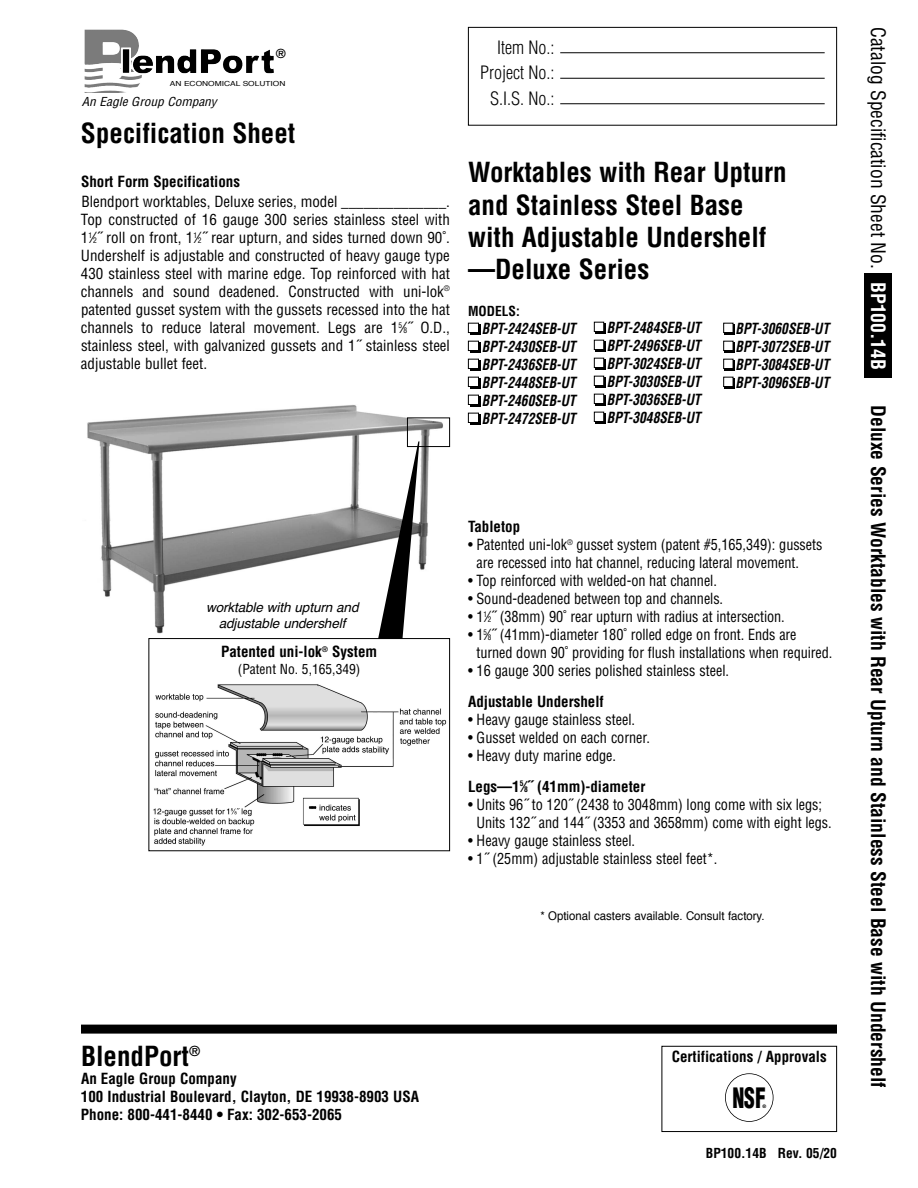
<style>
.page{position:relative;width:918px;height:1188px;background:#fff}
.page>*{position:absolute;margin:0;border:0;box-sizing:border-box;transform-origin:0 0}
.t1{font:900 condensed 27.45px "Helvetica";color:#000;scale:.78 1}
.t2{font:700 condensed 27px/32.4px "Helvetica";color:#000}
.t3{font:700 condensed 19.5px "Helvetica";color:#000}
.t4{font:condensed 19.5px "Helvetica";color:#000}
.t5{font:300 condensed 18px/25.5px "Helvetica";color:#000;text-align:right}
.t6{font:condensed 15px/18px "Helvetica";letter-spacing:-.005em;color:#000;scale:.95 1}
.t7{font:condensed 15px/18px "Helvetica";letter-spacing:-.005em;color:#000;text-align:justify}
.t8{font:700 condensed 15px/18px "Helvetica";color:#000}
.t9{font:italic 700 condensed 15px/18px "Helvetica";color:#000;text-align:justify;scale:.9 1}
.t10{font:italic 13.5px/16.2px "Helvetica";letter-spacing:-.01em;color:#000;text-align:center}
.t11{font:700 condensed 13.5px "Helvetica";color:#000}
.t12{font:condensed 13.5px "Helvetica";color:#000}
.t13{font:italic condensed 12.15px "Helvetica";color:#000;scale:1.1 1}
.t14{font:700 condensed 12.15px "Helvetica";color:#000}
.t15{font:12px "Helvetica";color:#000;scale:.95 1}
.t16{font:7.05px "Helvetica";color:#000;scale:1.2 1}
.t17{font:900 condensed 4.65px "Helvetica";color:#000}
.s1{font-size:7.5px}
.s2{font-weight:400}
.s3{font-weight:700;color:#fff}
</style>
<div class="page">
<img style="left:84px;top:30px;width:102px;height:50px">
<div style="left:81px;top:1025px;width:756px;height:9px;background:#000"></div>
<div style="left:662px;top:1046px;width:175px;height:86px;border:1px solid #000"></div>
<div style="left:725px;top:1073px;width:49px;height:49px;border:2px solid #000;border-radius:50%"></div>
<img style="left:87px;top:405px;width:362px;height:229px">
<div style="left:468px;top:27px;width:369px;height:99px;border:1px solid #000"></div>
<hr style="left:560px;top:78px;width:265px;height:1px;background:#000">
<hr style="left:560px;top:52px;width:265px;height:1px;background:#000">
<hr style="left:560px;top:103px;width:265px;height:1px;background:#000">
<div style="left:407px;top:418px;width:43px;height:29px;border:1px solid #000"></div>
<svg style="left:377px;top:441px;width:42px;height:197px"></svg>
<div style="left:864px;top:274px;width:28px;height:104px;background:#000"></div>
<img style="left:153px;top:684px;width:294px;height:162px">
<div style="left:148px;top:638px;width:302px;height:213px;border:1px solid #000"></div>
<div style="left:595px;top:323px;width:11px;height:10px;background:#000"></div>
<div style="left:595px;top:323px;width:8px;height:8px;background:#fff"></div>
<div style="left:594px;top:322px;width:10px;height:10px;border:1px solid #000"></div>
<div style="left:595px;top:341px;width:11px;height:10px;background:#000"></div>
<div style="left:595px;top:341px;width:8px;height:8px;background:#fff"></div>
<div style="left:594px;top:340px;width:10px;height:10px;border:1px solid #000"></div>
<div style="left:595px;top:359px;width:11px;height:10px;background:#000"></div>
<div style="left:595px;top:359px;width:8px;height:8px;background:#fff"></div>
<div style="left:594px;top:358px;width:10px;height:10px;border:1px solid #000"></div>
<div style="left:595px;top:377px;width:11px;height:10px;background:#000"></div>
<div style="left:595px;top:377px;width:8px;height:8px;background:#fff"></div>
<div style="left:594px;top:376px;width:10px;height:10px;border:1px solid #000"></div>
<div style="left:595px;top:395px;width:11px;height:10px;background:#000"></div>
<div style="left:595px;top:395px;width:8px;height:8px;background:#fff"></div>
<div style="left:594px;top:394px;width:10px;height:10px;border:1px solid #000"></div>
<div style="left:595px;top:413px;width:11px;height:10px;background:#000"></div>
<div style="left:595px;top:412px;width:8px;height:9px;background:#fff"></div>
<div style="left:594px;top:412px;width:10px;height:10px;border:1px solid #000"></div>
<div style="left:725px;top:324px;width:10px;height:10px;background:#000"></div>
<div style="left:724px;top:324px;width:9px;height:8px;background:#fff"></div>
<div style="left:723px;top:323px;width:10px;height:10px;border:1px solid #000"></div>
<div style="left:725px;top:342px;width:10px;height:10px;background:#000"></div>
<div style="left:724px;top:342px;width:9px;height:8px;background:#fff"></div>
<div style="left:723px;top:341px;width:10px;height:10px;border:1px solid #000"></div>
<div style="left:725px;top:360px;width:10px;height:10px;background:#000"></div>
<div style="left:724px;top:360px;width:9px;height:8px;background:#fff"></div>
<div style="left:723px;top:359px;width:10px;height:10px;border:1px solid #000"></div>
<div style="left:725px;top:378px;width:10px;height:10px;background:#000"></div>
<div style="left:724px;top:378px;width:9px;height:8px;background:#fff"></div>
<div style="left:723px;top:377px;width:10px;height:10px;border:1px solid #000"></div>
<div style="left:470px;top:324px;width:10px;height:10px;background:#000"></div>
<div style="left:469px;top:324px;width:9px;height:8px;background:#fff"></div>
<div style="left:468px;top:323px;width:11px;height:10px;border:1px solid #000"></div>
<div style="left:470px;top:342px;width:10px;height:10px;background:#000"></div>
<div style="left:469px;top:342px;width:9px;height:8px;background:#fff"></div>
<div style="left:468px;top:341px;width:11px;height:10px;border:1px solid #000"></div>
<div style="left:470px;top:360px;width:10px;height:10px;background:#000"></div>
<div style="left:469px;top:360px;width:9px;height:8px;background:#fff"></div>
<div style="left:468px;top:359px;width:11px;height:10px;border:1px solid #000"></div>
<div style="left:470px;top:378px;width:10px;height:10px;background:#000"></div>
<div style="left:469px;top:378px;width:9px;height:8px;background:#fff"></div>
<div style="left:468px;top:377px;width:11px;height:10px;border:1px solid #000"></div>
<div style="left:470px;top:396px;width:10px;height:10px;background:#000"></div>
<div style="left:469px;top:396px;width:9px;height:8px;background:#fff"></div>
<div style="left:468px;top:395px;width:11px;height:10px;border:1px solid #000"></div>
<div style="left:470px;top:414px;width:10px;height:10px;background:#000"></div>
<div style="left:469px;top:413px;width:9px;height:9px;background:#fff"></div>
<div style="left:468px;top:413px;width:11px;height:10px;border:1px solid #000"></div>
<p class="t14" style="left:276px;top:47px;width:12px">®</p>
<p class="t16" style="left:170px;top:81px;width:98px">AN ECONOMICAL SOLUTION</p>
<p class="t13" style="left:82px;top:95px;width:124px">An Eagle Group Company</p>
<h2 class="t2" style="left:81px;top:117px;width:216px">Specification Sheet</h2>
<p class="t8" style="left:81px;top:173px;width:161px">Short Form Specifications</p>
<p class="t7" style="left:81px;top:193px;width:370px">Blendport worktables, Deluxe series, model ______________.<br>Top constructed of 16 gauge 300 series stainless steel with 1<sup>1</sup>⁄<span class="s1">2</span>˝ roll on front, 1<sup>1</sup>⁄<span class="s1">2</span>˝ rear upturn, and sides turned down 90˚.<br>Undershelf is adjustable and constructed of heavy gauge type 430 stainless steel with marine edge. Top reinforced with hat channels and sound deadened. Constructed with uni-lok<sup>® </sup>patented gusset system with the gussets recessed into the hat channels to reduce lateral movement. Legs are 1<sup>5</sup>⁄<span class="s1">8</span>˝ O.D., stainless steel, with galvanized gussets and 1˝ stainless steel adjustable bullet feet.</p>
<p class="t5" style="left:480px;top:35px;width:76px">Item No.:<br>Project No.:<br>S.I.S. No.:</p>
<h2 class="t2" style="left:468px;top:157px;width:320px">Worktables with Rear Upturn and Stainless Steel Base with Adjustable Undershelf —Deluxe Series</h2>
<p class="t11" style="left:468px;top:304px;width:53px">MODELS:</p>
<p class="t9" style="left:607px;top:319px;width:106px">BPT-2484SEB-UT BPT-2496SEB-UT BPT-3024SEB-UT BPT-3030SEB-UT BPT-3036SEB-UT BPT-3048SEB-UT</p>
<p class="t9" style="left:482px;top:320px;width:106px">BPT-2424SEB-UT BPT-2430SEB-UT BPT-2436SEB-UT BPT-2448SEB-UT BPT-2460SEB-UT BPT-2472SEB-UT</p>
<p class="t9" style="left:736px;top:320px;width:106px">BPT-3060SEB-UT BPT-3072SEB-UT BPT-3084SEB-UT BPT-3096SEB-UT</p>
<p class="t10" style="left:206px;top:600px;width:154px">worktable with upturn and adjustable undershelf</p>
<p class="t8" style="left:221px;top:643px;width:158px">Patented uni-lok<sup>®</sup> System</p>
<p class="t12" style="left:238px;top:662px;width:124px">(Patent No. 5,165,349)</p>
<p class="t8" style="left:468px;top:518px;width:54px">Tabletop</p>
<p class="t6" style="left:476px;top:536px;width:366px;text-indent:-8px">• Patented uni-lok<sup>®</sup> gusset system (patent #5,165,349): gussets are recessed into hat channel, reducing lateral movement.</p>
<p class="t6" style="left:468px;top:572px;width:263px">• Top reinforced with welded-on hat channel.</p>
<p class="t6" style="left:468px;top:590px;width:270px">• Sound-deadened between top and channels.</p>
<p class="t6" style="left:468px;top:608px;width:335px">• 1<sup>1</sup>⁄<span class="s1">2</span>˝ (38mm) 90˚ rear upturn with radius at intersection.</p>
<p class="t6" style="left:476px;top:626px;width:376px;text-indent:-8px">• 1<sup>5</sup>⁄<span class="s1">8</span>˝ (41mm)-diameter 180˚ rolled edge on front. Ends are turned down 90˚ providing for flush installations when required.</p>
<p class="t6" style="left:468px;top:662px;width:276px">• 16 gauge 300 series polished stainless steel.</p>
<p class="t8" style="left:468px;top:693px;width:137px">Adjustable Undershelf</p>
<p class="t6" style="left:468px;top:711px;width:177px">• Heavy gauge stainless steel.</p>
<p class="t6" style="left:468px;top:729px;width:193px">• Gusset welded on each corner.</p>
<p class="t8" style="left:468px;top:741px;width:179px;line-height:30.6px"><span class="s2">• Heavy duty marine edge.<br></span>Legs—1<sup>5</sup>⁄<span class="s1">8</span>˝ (41mm)-diameter</p>
<p class="t6" style="left:476px;top:795px;width:375px;text-indent:-8px">• Units 96˝ to 120˝ (2438 to 3048mm) long come with six legs;<br>Units 132˝ and 144˝ (3353 and 3658mm) come with eight legs.</p>
<p class="t6" style="left:468px;top:831px;width:177px">• Heavy gauge stainless steel.</p>
<p class="t6" style="left:468px;top:849px;width:264px">• 1˝ (25mm) adjustable stainless steel feet*.</p>
<p class="t15" style="left:540px;top:911px;width:238px">* Optional casters available. Consult factory.</p>
<h2 class="t2" style="left:81px;top:1041px;width:121px">BlendPort<sup>®</sup></h2>
<p class="t8" style="left:81px;top:1070px;width:340px">An Eagle Group Company<br>100 Industrial Boulevard, Clayton, DE 19938-8903 USA<br>Phone: 800-441-8440 • Fax: 302-653-2065</p>
<p class="t8" style="left:672px;top:1048px;width:156px">Certifications / Approvals</p>
<h1 class="t1" style="left:732px;top:1082px;width:44px">NSF</h1>
<p class="t17" style="left:762px;top:1103px;width:5px">®</p>
<p class="t11" style="left:706px;top:1146px;width:133px">BP100.14B Rev. 05/20</p>
<h3 class="t4" style="left:889px;top:27px;width:344px;rotate:90deg">Catalog Specification Sheet No. <span class="s3">BP100.14B</span></h3>
<h3 class="t3" style="left:889px;top:405px;width:684px;rotate:90deg">Deluxe Series Worktables with Rear Upturn and Stainless Steel Base with Undershelf</h3>
</div>
